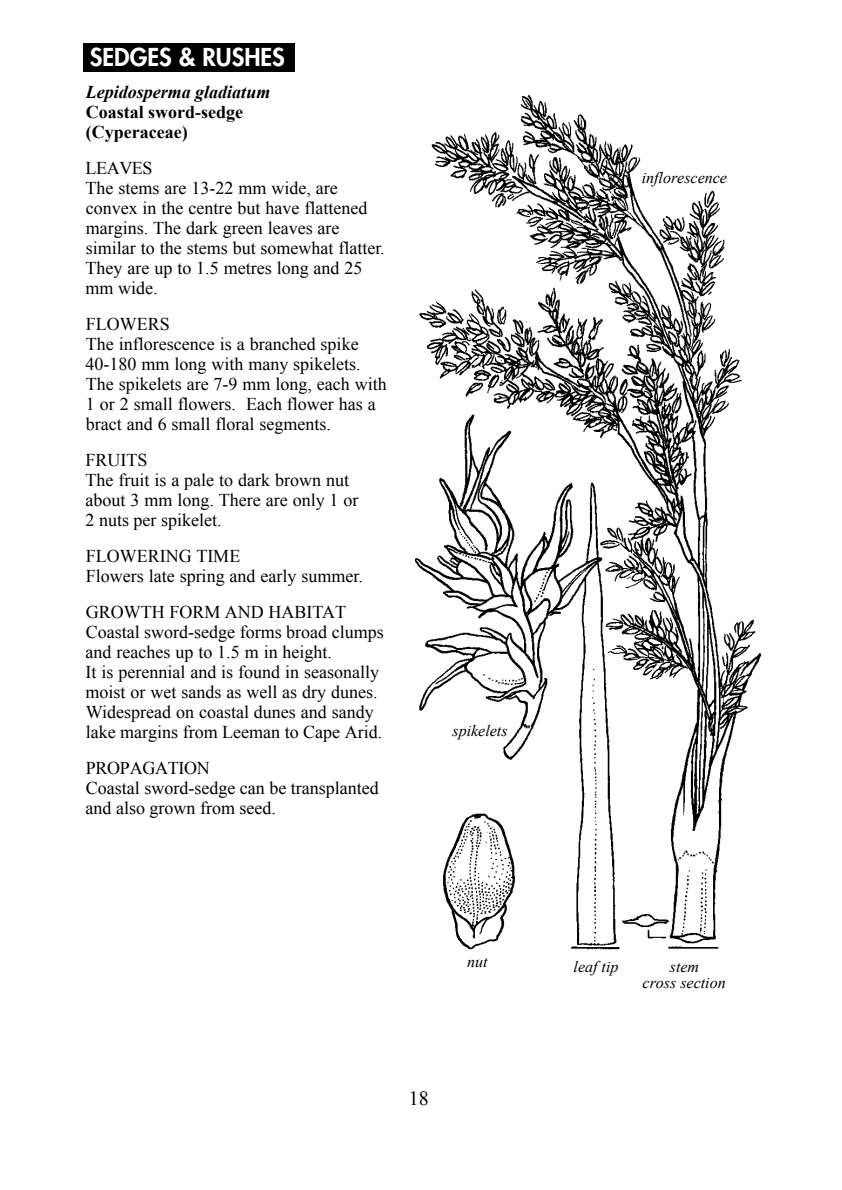
<style>
.page{position:relative;width:842px;height:1190px;background:#fff}
.page>*{position:absolute;margin:0;border:0;box-sizing:border-box;transform-origin:0 0}
.t1{font:800 24px "Futura";color:#fff}
.t2{font:20px "Times New Roman";color:#000}
.t3{font:18px/20px "Times New Roman";color:#000}
.t4{font:700 18px/20px "Times New Roman";color:#000}
.t5{font:italic 700 18px "Times New Roman";color:#000}
.t6{font:italic 16px/16px "Times New Roman";color:#000;text-align:center}
</style>
<div class="page">
<div style="left:84px;top:43px;width:211px;height:29px;background:#000"></div>
<img style="left:415px;top:95px;width:347px;height:865px">
<h1 class="t1" style="left:90px;top:45px;width:196px">SEDGES &amp; RUSHES</h1>
<p class="t5" style="left:86px;top:82px;width:186px">Lepidosperma gladiatum</p>
<p class="t4" style="left:86px;top:102px;width:159px">Coastal sword-sedge (Cyperaceae)</p>
<p class="t3" style="left:86px;top:158px;width:300px">LEAVES<br>The stems are 13-22 mm wide, are convex in the centre but have flattened margins. The dark green leaves are similar to the stems but somewhat flatter.<br>They are up to 1.5 metres long and 25 mm wide.</p>
<p class="t3" style="left:86px;top:314px;width:303px">FLOWERS<br>The inflorescence is a branched spike<br>40-180 mm long with many spikelets.<br>The spikelets are 7-9 mm long, each with<br>1 or 2 small flowers. Each flower has a bract and 6 small floral segments.</p>
<p class="t3" style="left:86px;top:450px;width:275px">FRUITS<br>The fruit is a pale to dark brown nut about 3 mm long. There are only 1 or<br>2 nuts per spikelet.</p>
<p class="t3" style="left:86px;top:546px;width:279px">FLOWERING TIME<br>Flowers late spring and early summer.</p>
<p class="t3" style="left:86px;top:602px;width:300px">GROWTH FORM AND HABITAT Coastal sword-sedge forms broad clumps and reaches up to 1.5 m in height.<br>It is perennial and is found in seasonally moist or wet sands as well as dry dunes.<br>Widespread on coastal dunes and sandy lake margins from Leeman to Cape Arid.</p>
<p class="t3" style="left:86px;top:758px;width:295px">PROPAGATION<br>Coastal sword-sedge can be transplanted and also grown from seed.</p>
<p class="t6" style="left:453px;top:723px;width:57px">spikelets</p>
<p class="t6" style="left:642px;top:170px;width:87px">inflorescence</p>
<p class="t6" style="left:467px;top:954px;width:22px">nut</p>
<p class="t6" style="left:574px;top:959px;width:46px">leaf tip</p>
<p class="t6" style="left:643px;top:959px;width:85px">stem<br>cross section</p>
<p class="t2" style="left:409px;top:1087px;width:21px">18</p>
</div>
